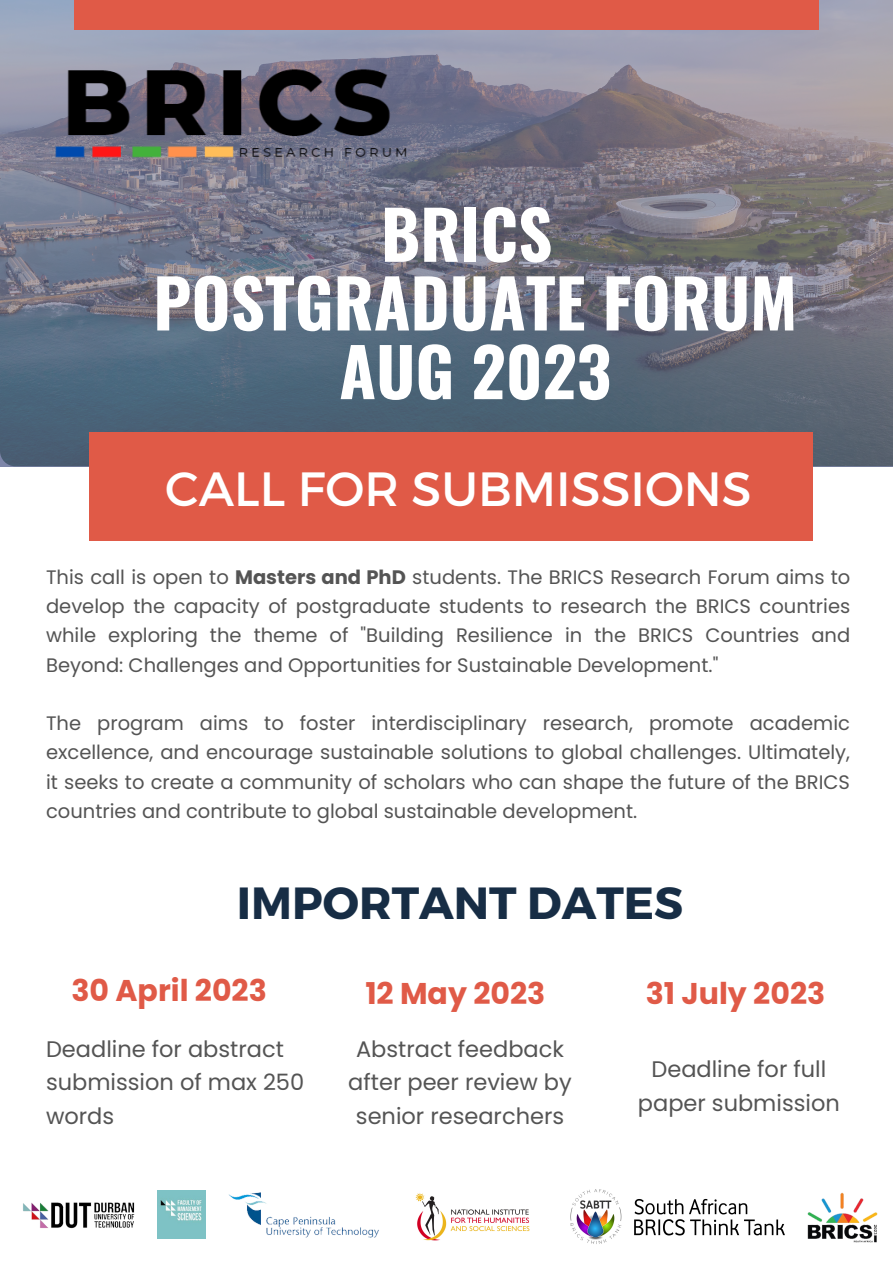
<style>
.page{position:relative;width:893px;height:1263px;background:#fff}
.page>*{position:absolute;margin:0;border:0;box-sizing:border-box;transform-origin:0 0}
.t1{font:700 66.82px/68.6px "Oswald";color:#fff;text-align:center}
.t2{font:48px "Montserrat";color:#fff}
.t3{font:700 45px "Montserrat";color:#172d45}
.t4{font:700 30px "Poppins";color:#e05a47}
.t5{font:22.5px/33.8px "Poppins";color:#545454;text-align:center}
.t6{font:19.5px/29.2px "Poppins";color:#545454;text-align:justify}
.s1{font-weight:700}
</style>
<div class="page">
<img style="left:0;top:0;width:893px;height:466px">
<div style="left:90px;top:432px;width:722px;height:109px;background:#e05a47"></div>
<div style="left:74px;top:0;width:744px;height:29px;background:#e05a47"></div>
<img style="left:0;top:29px;width:431px;height:200px">
<img style="left:807px;top:1192px;width:71px;height:51px">
<img style="left:23px;top:1202px;width:112px;height:27px">
<img style="left:228px;top:1192px;width:151px;height:46px">
<img style="left:157px;top:1190px;width:49px;height:49px">
<img style="left:571px;top:1189px;width:214px;height:55px">
<img style="left:415px;top:1193px;width:115px;height:48px">
<h1 class="t1" style="left:153px;top:197px;width:645px">BRICS<br>POSTGRADUATE FORUM<br>AUG 2023</h1>
<h2 class="t2" style="left:165px;top:458px;width:588px">CALL FOR SUBMISSIONS</h2>
<p class="t6" style="left:46px;top:562px;width:806px">This call is open to <span class="s1">Masters and PhD</span> students. The BRICS Research Forum aims to develop the capacity of postgraduate students to research the BRICS countries while exploring the theme of "Building Resilience in the BRICS Countries and Beyond: Challenges and Opportunities for Sustainable Development."</p>
<p class="t6" style="left:46px;top:709px;width:805px">The program aims to foster interdisciplinary research, promote academic excellence, and encourage sustainable solutions to global challenges. Ultimately, it seeks to create a community of scholars who can shape the future of the BRICS countries and contribute to global sustainable development.</p>
<h3 class="t3" style="left:237px;top:874px;width:448px">IMPORTANT DATES</h3>
<h3 class="t4" style="left:71px;top:969px;width:197px">30 April 2023</h3>
<h3 class="t4" style="left:365px;top:973px;width:181px">12 May 2023</h3>
<h3 class="t4" style="left:646px;top:973px;width:181px">31 July 2023</h3>
<p class="t5" style="left:46px;top:1032px;width:260px;text-align:left">Deadline for abstract submission of max 250 words</p>
<p class="t5" style="left:348px;top:1032px;width:225px">Abstract feedback after peer review by senior researchers</p>
<p class="t5" style="left:638px;top:1052px;width:203px">Deadline for full paper submission</p>
</div>
